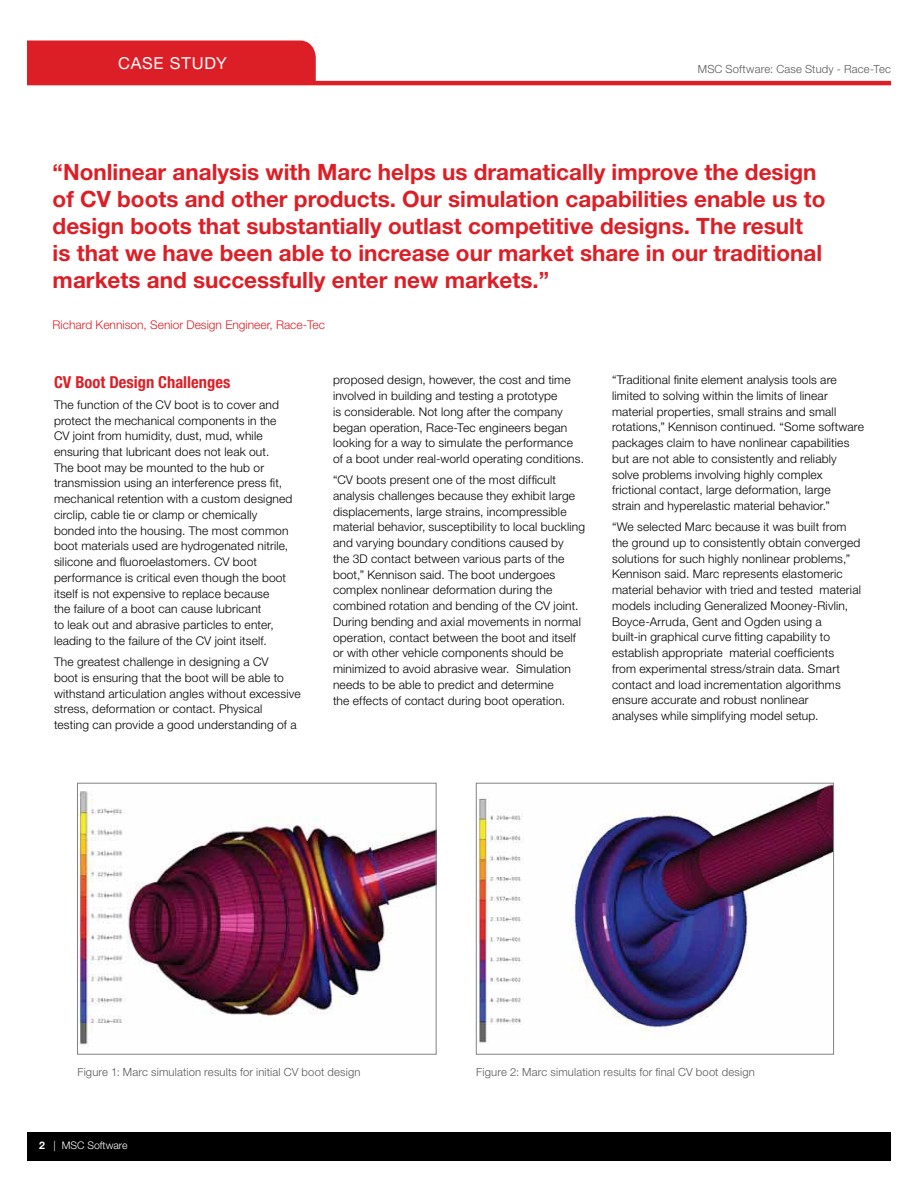
<style>
.page{position:relative;width:918px;height:1188px;background:#fff}
.page>*{position:absolute;margin:0;border:0;box-sizing:border-box;transform-origin:0 0}
.t1{font:700 22.5px/27px "Helvetica Neue LT Pro";color:#dc1f26}
.t2{font:700 condensed 16.5px "Helvetica Neue LT Pro";color:#dc1f26}
.t3{font:16.5px "Helvetica Neue LT Pro";letter-spacing:.045em;color:#fff}
.t4{font:300 12px/15.8px "Helvetica Neue LT Pro";letter-spacing:.015em;color:#000}
.t5{font:300 12px "Helvetica Neue LT Pro";color:#dc1f26}
.t6{font:300 11.25px "Helvetica Neue LT Pro";letter-spacing:.015em;color:#58595b}
.t7{font:300 10.5px "Helvetica Neue LT Pro";color:#fff}
.s1{font-weight:700}
</style>
<div class="page">
<hr style="left:27px;top:81px;width:864px;height:4px;background:#dc1f26">
<div style="left:27px;top:40px;width:289px;height:41px;background:#dc1f26"></div>
<div style="left:27px;top:1132px;width:864px;height:29px;background:#000"></div>
<img style="left:79px;top:791px;width:355px;height:254px">
<div style="left:77px;top:783px;width:359px;height:271px;border:1px solid #808285"></div>
<img style="left:478px;top:785px;width:354px;height:258px">
<div style="left:476px;top:783px;width:358px;height:271px;border:1px solid #808285"></div>
<h2 class="t3" style="left:118px;top:53px;width:110px">CASE STUDY</h2>
<p class="t6" style="left:698px;top:62px;width:195px">MSC Software: Case Study - Race-Tec</p>
<p class="t1" style="left:53px;top:158px;width:774px">“Nonlinear analysis with Marc helps us dramatically improve the design of CV boots and other products. Our simulation capabilities enable us to design boots that substantially outlast competitive designs. The result is that we have been able to increase our market share in our traditional markets and successfully enter new markets.”</p>
<p class="t5" style="left:53px;top:317px;width:274px">Richard Kennison, Senior Design Engineer, Race-Tec</p>
<h2 class="t2" style="left:54px;top:372px;width:178px">CV Boot Design Challenges</h2>
<p class="t4" style="left:54px;top:396px;width:240px">The function of the CV boot is to cover and protect the mechanical components in the CV joint from humidity, dust, mud, while ensuring that lubricant does not leak out.<br>The boot may be mounted to the hub or transmission using an interference press fit, mechanical retention with a custom designed circlip, cable tie or clamp or chemically bonded into the housing. The most common boot materials used are hydrogenated nitrile, silicone and fluoroelastomers. CV boot performance is critical even though the boot itself is not expensive to replace because<br>the failure of a boot can cause lubricant<br>to leak out and abrasive particles to enter, leading to the failure of the CV joint itself.</p>
<p class="t4" style="left:54px;top:654px;width:248px">The greatest challenge in designing a CV<br>boot is ensuring that the boot will be able to withstand articulation angles without excessive stress, deformation or contact. Physical<br>testing can provide a good understanding of a</p>
<p class="t4" style="left:333px;top:372px;width:252px">proposed design, however, the cost and time involved in building and testing a prototype<br>is considerable. Not long after the company began operation, Race-Tec engineers began looking for a way to simulate the performance of a boot under real-world operating conditions.</p>
<p class="t4" style="left:333px;top:472px;width:254px">“CV boots present one of the most difficult analysis challenges because they exhibit large displacements, large strains, incompressible material behavior, susceptibility to local buckling and varying boundary conditions caused by<br>the 3D contact between various parts of the boot,” Kennison said. The boot undergoes complex nonlinear deformation during the combined rotation and bending of the CV joint.<br>During bending and axial movements in normal operation, contact between the boot and itself or with other vehicle components should be minimized to avoid abrasive wear. Simulation needs to be able to predict and determine<br>the effects of contact during boot operation.</p>
<p class="t4" style="left:612px;top:372px;width:253px">“Traditional finite element analysis tools are limited to solving within the limits of linear material properties, small strains and small rotations,” Kennison continued. “Some software packages claim to have nonlinear capabilities but are not able to consistently and reliably solve problems involving highly complex frictional contact, large deformation, large<br>strain and hyperelastic material behavior.”</p>
<p class="t4" style="left:612px;top:519px;width:250px">“We selected Marc because it was built from the ground up to consistently obtain converged solutions for such highly nonlinear problems,” Kennison said. Marc represents elastomeric material behavior with tried and tested material models including Generalized Mooney-Rivlin, Boyce-Arruda, Gent and Ogden using a<br>built-in graphical curve fitting capability to establish appropriate material coefficients from experimental stress/strain data. Smart contact and load incrementation algorithms ensure accurate and robust nonlinear<br>analyses while simplifying model setup.</p>
<p class="t6" style="left:77px;top:1065px;width:285px">Figure 1: Marc simulation results for initial CV boot design</p>
<p class="t6" style="left:476px;top:1065px;width:280px">Figure 2: Marc simulation results for final CV boot design</p>
<p class="t7" style="left:39px;top:1139px;width:90px"><span class="s1">2</span> | MSC Software</p>
</div>
